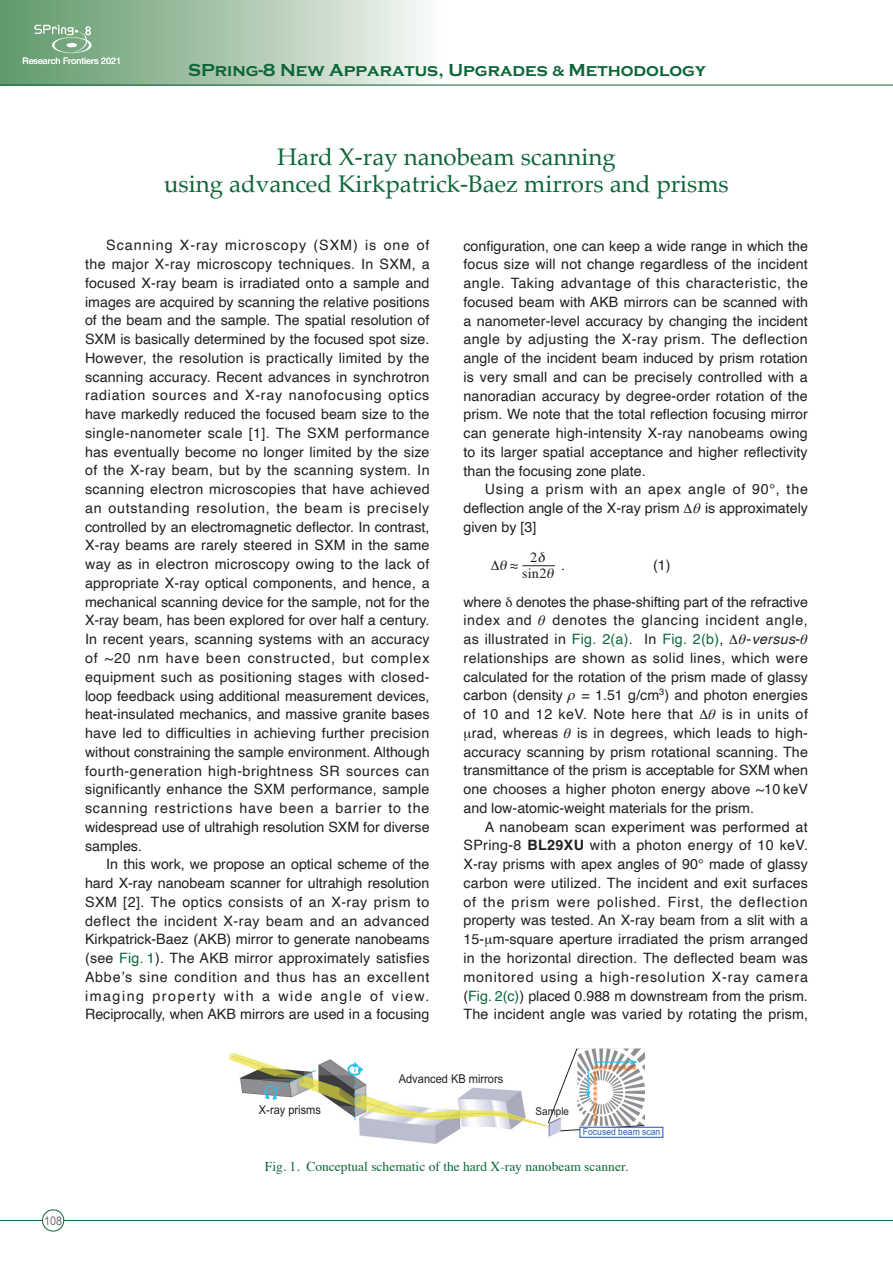
<style>
.page{position:relative;width:893px;height:1263px;background:#fff}
.page>*{position:absolute;margin:0;border:0;box-sizing:border-box;transform-origin:0 0}
.t1{font:24px/27px "Palatino";color:#0c6638;text-align:center}
.t2{font:700 18px "Copperplate Gothic";color:#0c6638}
.t3{font:14.25px/18.8px "Helvetica";color:#231f20;text-align:justify}
.t4{font:14.25px/18.8px "Helvetica";letter-spacing:.045em;color:#231f20}
.t5{font:14.25px/18.8px "Helvetica";letter-spacing:.055em;color:#231f20}
.t6{font:14.25px/18.8px "Helvetica";letter-spacing:.02em;color:#231f20}
.t7{font:14.25px "Helvetica";letter-spacing:.035em;color:#231f20}
.t8{font:14.25px/16px "Times";color:#231f20;text-align:center}
.t9{font:13.5px "Times";color:#0c6638}
.t10{font:12.15px "Arial Narrow";color:#231f20;scale:1.11 1}
.t11{font:12px "Arial";color:#6c6d70;scale:.9 1}
.t12{font:10.8px "Arial Narrow";color:#231f20;scale:1.11 1}
.t13{font:9.45px "Arial Narrow";color:#2362af;scale:1.11 1}
.t14{font:9px "Helvetica Neue";color:#fff}
.s1{font-size:15px}
.s2{color:#0c6638}
.s3{font-style:italic}
.s4{font-weight:700}
</style>
<div class="page">
<svg style="left:0;top:0;width:425px;height:84px;background:#a8c6ac"></svg>
<svg style="left:34px;top:25px;width:58px;height:28px;background:#8eb695"></svg>
<hr style="left:522px;top:565px;width:33px;height:1px;background:#231f20">
<img style="left:230px;top:1053px;width:414px;height:91px">
<div style="left:580px;top:1127px;width:83px;height:10px;background:#fff"></div>
<svg style="left:264px;top:1061px;width:100px;height:60px"></svg>
<svg style="left:548px;top:1048px;width:97px;height:83px"></svg>
<p class="t14" style="left:23px;top:54px;width:100px">Research Frontiers 2021</p>
<p class="t2" style="left:188px;top:60px;width:519px">SPring-8 New Apparatus, Upgrades <span class="s1">&amp;</span> Methodology</p>
<h1 class="t1" style="left:164px;top:143px;width:566px">Hard X-ray nanobeam scanning<br>using advanced Kirkpatrick-Baez mirrors and prisms</h1>
<p class="t3" style="left:85px;top:236px;width:346px;text-indent:21px">Scanning X-ray microscopy (SXM) is one of the major X-ray microscopy techniques. In SXM, a focused X-ray beam is irradiated onto a sample and images are acquired by scanning the relative positions of the beam and the sample. The spatial resolution of SXM is basically determined by the focused spot size.<br>However, the resolution is practically limited by the scanning accuracy. Recent advances in synchrotron radiation sources and X-ray nanofocusing optics have markedly reduced the focused beam size to the single-nanometer scale [1]. The SXM performance has eventually become no longer limited by the size of the X-ray beam, but by the scanning system. In scanning electron microscopies that have achieved an outstanding resolution, the beam is precisely controlled by an electromagnetic deflector. In contrast, X-ray beams are rarely steered in SXM in the same way as in electron microscopy owing to the lack of appropriate X-ray optical components, and hence, a mechanical scanning device for the sample, not for the X-ray beam, has been explored for over half a century.<br>In recent years, scanning systems with an accuracy of ~20 nm have been constructed, but complex equipment such as positioning stages with closed&shy;loop feedback using additional measurement devices, heat-insulated mechanics, and massive granite bases have led to difficulties in achieving further precision without constraining the sample environment. Although fourth-generation high-brightness SR sources can significantly enhance the SXM performance, sample scanning restrictions have been a barrier to the widespread use of ultrahigh resolution SXM for diverse samples.</p>
<p class="t3" style="left:85px;top:855px;width:346px;text-indent:21px">In this work, we propose an optical scheme of the hard X-ray nanobeam scanner for ultrahigh resolution SXM [2]. The optics consists of an X-ray prism to deflect the incident X-ray beam and an advanced Kirkpatrick-Baez (AKB) mirror to generate nanobeams (see <span class="s2">Fig. 1</span>). The AKB mirror approximately satisfies Abbeʼs sine condition and thus has an excellent imaging property with a wide angle of view.<br>Reciprocally, when AKB mirrors are used in a focusing</p>
<p class="t3" style="left:463px;top:237px;width:346px">configuration, one can keep a wide range in which the focus size will not change regardless of the incident angle. Taking advantage of this characteristic, the focused beam with AKB mirrors can be scanned with a nanometer-level accuracy by changing the incident angle by adjusting the X-ray prism. The deflection angle of the incident beam induced by prism rotation is very small and can be precisely controlled with a nanoradian accuracy by degree-order rotation of the prism. We note that the total reflection focusing mirror can generate high-intensity X-ray nanobeams owing to its larger spatial acceptance and higher reflectivity than the focusing zone plate.</p>
<p class="t5" style="left:463px;top:480px;width:346px;text-indent:21px">Using a prism with an apex angle of 90°, the deflection angle of the X-ray prism</p>
<p class="t3" style="left:705px;top:499px;width:104px">is approximately</p>
<p class="t3" style="left:463px;top:518px;width:74px">given by [3]</p>
<p class="t8" style="left:522px;top:548px;width:26px">2 sin2</p>
<p class="t3" style="left:653px;top:556px;width:19px">(1)</p>
<p class="t3" style="left:463px;top:593px;width:346px">where denotes the phase-shifting part of the refractive index and</p>
<p class="t8" style="left:561px;top:556px;width:5px">.</p>
<p class="t4" style="left:463px;top:611px;width:346px;text-indent:89px">denotes the glancing incident angle, as illustrated in <span class="s2">Fig. 2(a)</span>. In <span class="s2">Fig. 2(b)</span>,</p>
<p class="t3" style="left:463px;top:630px;width:346px;text-align:left;text-indent:283px">-<span class="s3">versus&shy;</span>relationships are shown as solid lines, which were calculated for the rotation of the prism made of glassy carbon (density</p>
<p class="t6" style="left:463px;top:686px;width:346px;text-indent:118px">= 1.51 g/cm<sup>3</sup>) and photon energies of 10 and 12 keV. Note here that</p>
<p class="t7" style="left:722px;top:703px;width:87px">is in units of</p>
<p class="t3" style="left:463px;top:724px;width:346px;text-indent:114px">is in degrees, which leads to high&shy;accuracy scanning by prism rotational scanning. The transmittance of the prism is acceptable for SXM when one chooses a higher photon energy above ~10 keV and low-atomic-weight materials for the prism.</p>
<p class="t3" style="left:463px;top:818px;width:346px;text-indent:21px">A nanobeam scan experiment was performed at SPring-8 <span class="s4">BL29XU</span> with a photon energy of 10 keV.<br>X-ray prisms with apex angles of 90° made of glassy carbon were utilized. The incident and exit surfaces of the prism were polished. First, the deflection property was tested. An X-ray beam from a slit with a 15- m-square aperture irradiated the prism arranged in the horizontal direction. The deflected beam was monitored using a high-resolution X-ray camera (<span class="s2">Fig. 2(c)</span>) placed 0.988 m downstream from the prism.<br>The incident angle was varied by rotating the prism,</p>
<p class="t3" style="left:472px;top:724px;width:88px">rad, whereas</p>
<p class="t10" style="left:259px;top:1100px;width:57px">X-ray prisms</p>
<p class="t10" style="left:399px;top:1069px;width:96px">Advanced KB mirrors</p>
<p class="t12" style="left:536px;top:1104px;width:32px">Sample</p>
<p class="t13" style="left:583px;top:1125px;width:71px">Focused beam scan</p>
<p class="t11" style="left:44px;top:1213px;width:22px">108</p>
<p class="t9" style="left:265px;top:1154px;width:365px">Fig. 1. Conceptual schematic of the hard X-ray nanobeam scanner.</p>
</div>
